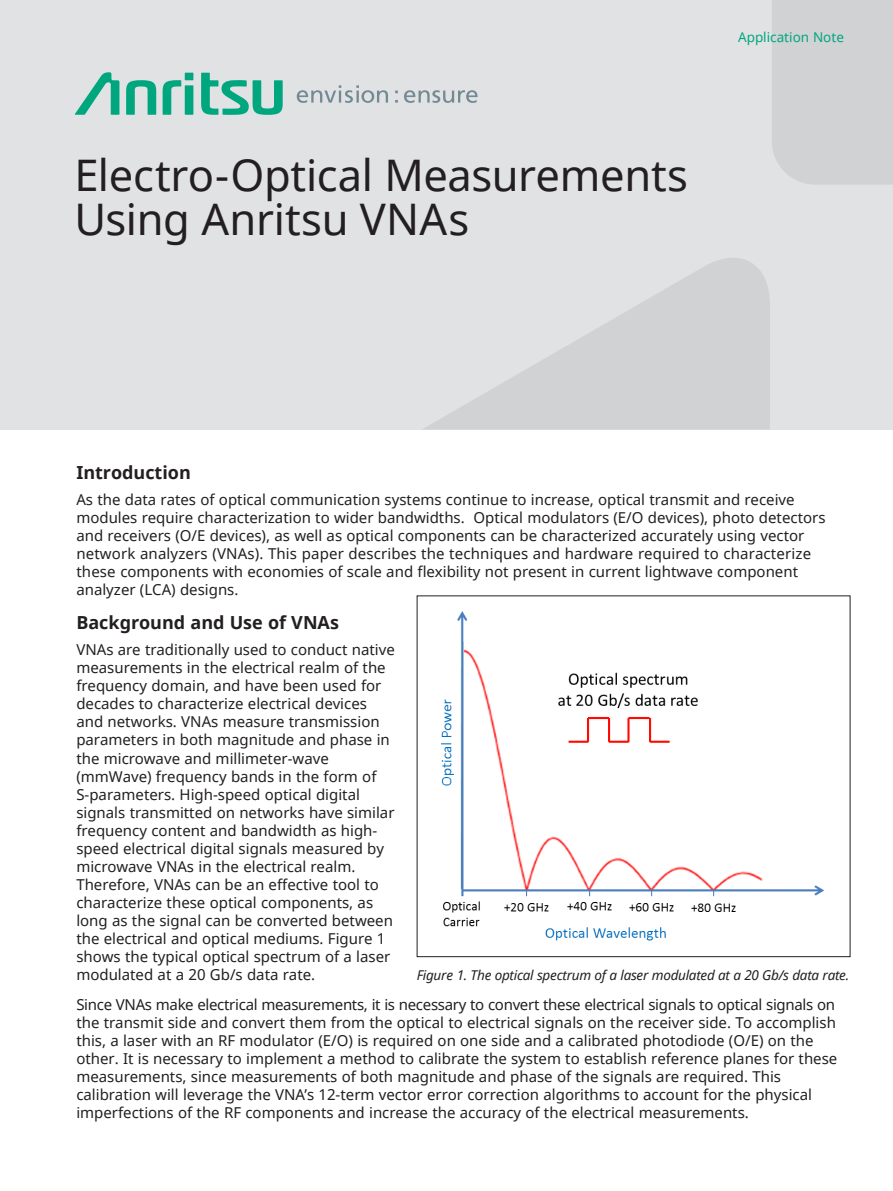
<style>
.page{position:relative;width:893px;height:1191px;background:#fff}
.page>*{position:absolute;margin:0;border:0;box-sizing:border-box;transform-origin:0 0}
.Document_Title{font:43.5px/43.5px "Noto Sans";letter-spacing:-.01em;color:#231f20}
.Head1{font:700 18px "Noto Sans";color:#231f20}
.Body_Text_10_12_Not{font:15px/18px "Noto Sans";color:#231f20}
.Caption{font:italic 13.5px "Noto Sans";letter-spacing:-.02em;color:#231f20}
.t1{font:13.5px "Noto Sans";color:#00a77e}
</style>
<div class="page">
<div style="left:0;top:0;width:893px;height:429px;background:#e1e2e4"></div>
<svg style="left:424px;top:258px;width:346px;height:171px;fill:#d1d2d4"></svg>
<div style="left:772px;top:0;width:121px;height:184px;background:#d1d2d4"></div>
<svg style="left:75px;top:72px;width:208px;height:43px"></svg>
<svg style="left:297px;top:85px;width:91px;height:18px"></svg>
<svg style="left:404px;top:90px;width:74px;height:13px"></svg>
<img style="left:440px;top:611px;width:385px;height:330px">
<p class="Document_Title" style="left:74px;top:152px;width:615px">Electro-Optical Measurements<br>Using Anritsu VNAs</p>
<p class="t1" style="left:738px;top:28px;width:107px">Application Note</p>
<p class="Head1" style="left:76px;top:459px;width:116px">Introduction</p>
<p class="Body_Text_10_12_Not" style="left:76px;top:490px;width:751px">As the data rates of optical communication systems continue to increase, optical transmit and receive modules require characterization to wider bandwidths. Optical modulators (E/O devices), photo detectors and receivers (O/E devices), as well as optical components can be characterized accurately using vector network analyzers (VNAs). This paper describes the techniques and hardware required to characterize these components with economies of scale and flexibility not present in current lightwave component analyzer (LCA) designs.</p>
<p class="Head1" style="left:76px;top:609px;width:264px">Background and Use of VNAs</p>
<p class="Body_Text_10_12_Not" style="left:76px;top:640px;width:320px">VNAs are traditionally used to conduct native measurements in the electrical realm of the frequency domain, and have been used for decades to characterize electrical devices and networks. VNAs measure transmission parameters in both magnitude and phase in the microwave and millimeter-wave (mmWave) frequency bands in the form of S-parameters. High-speed optical digital signals transmitted on networks have similar frequency content and bandwidth as high&shy;speed electrical digital signals measured by microwave VNAs in the electrical realm.<br>Therefore, VNAs can be an effective tool to characterize these optical components, as long as the signal can be converted between the electrical and optical mediums. Figure 1 shows the typical optical spectrum of a laser modulated at a 20 Gb/s data rate.</p>
<p class="Body_Text_10_12_Not" style="left:76px;top:995px;width:762px">Since VNAs make electrical measurements, it is necessary to convert these electrical signals to optical signals on the transmit side and convert them from the optical to electrical signals on the receiver side. To accomplish this, a laser with an RF modulator (E/O) is required on one side and a calibrated photodiode (O/E) on the other. It is necessary to implement a method to calibrate the system to establish reference planes for these measurements, since measurements of both magnitude and phase of the signals are required. This calibration will leverage the VNA’s 12-term vector error correction algorithms to account for the physical imperfections of the RF components and increase the accuracy of the electrical measurements.</p>
<p class="Caption" style="left:417px;top:965px;width:434px">Figure 1. The optical spectrum of a laser modulated at a 20 Gb/s data rate.</p>
</div>
